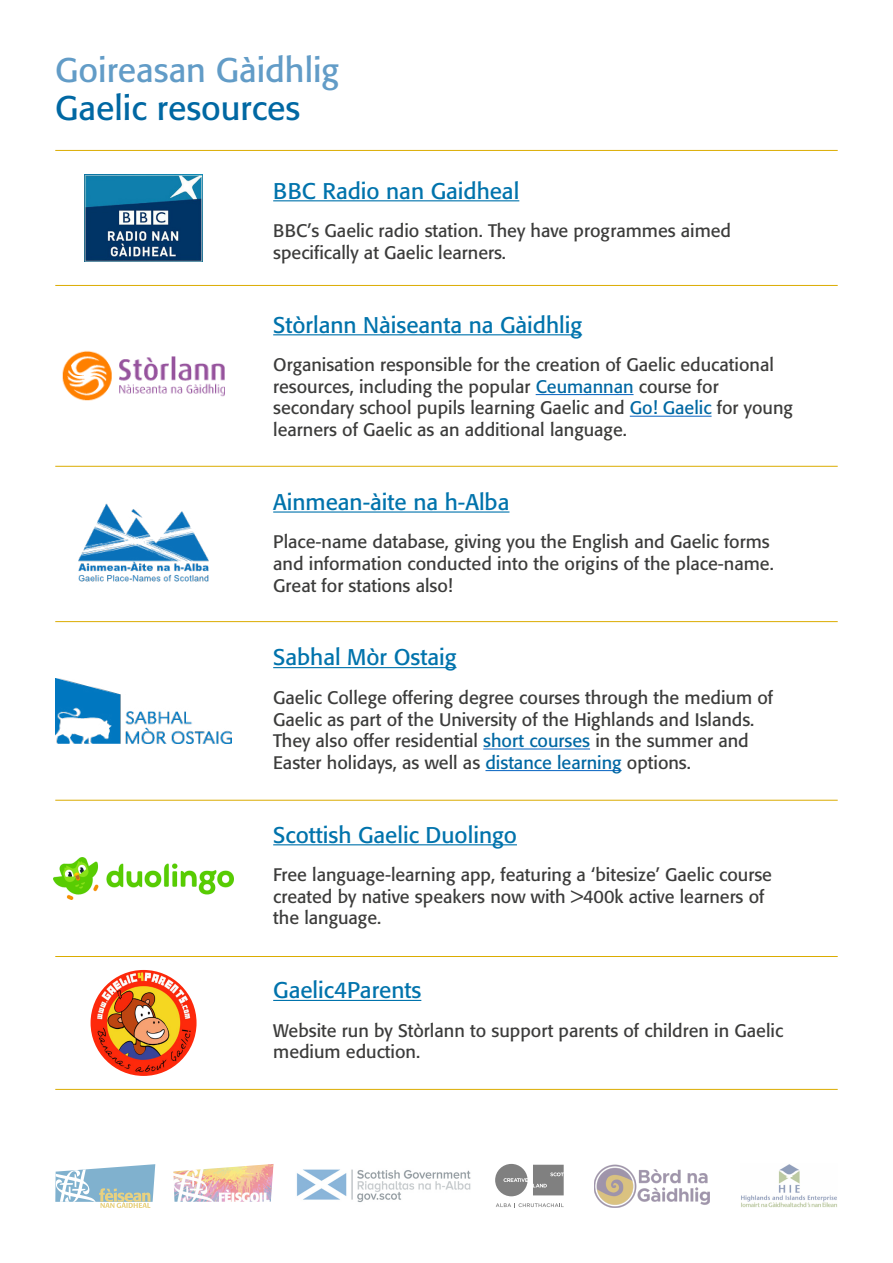
<style>
.page{position:relative;width:893px;height:1263px;background:#fff}
.page>*{position:absolute;margin:0;border:0;box-sizing:border-box;transform-origin:0 0}
.t1{font:33.75px "Formata";color:#629cc7}
.t2{font:33.75px "Formata";color:#0068a3}
.t3{font:22.5px "Formata";color:#0073ac}
.t4{font:18px/21.6px "Formata";color:#3c3c3b}
.s1{color:#0068a3}
</style>
<div class="page">
<svg style="left:55px;top:1164px;width:100px;height:44px"></svg>
<img style="left:173px;top:1164px;width:101px;height:38px">
<img style="left:594px;top:1164px;width:116px;height:44px">
<img style="left:741px;top:1164px;width:96px;height:44px">
<svg style="left:495px;top:1164px;width:69px;height:32px"></svg>
<svg style="left:496px;top:1203px;width:68px;height:5px"></svg>
<img style="left:296px;top:1169px;width:175px;height:33px">
<hr style="left:273px;top:200px;width:246px;height:1px;background:#0073ac">
<hr style="left:273px;top:334px;width:309px;height:1px;background:#0073ac">
<hr style="left:536px;top:394px;width:97px;height:1px;background:#0563c1">
<hr style="left:630px;top:416px;width:82px;height:1px;background:#0563c1">
<hr style="left:273px;top:511px;width:236px;height:2px;background:#0073ac">
<hr style="left:273px;top:667px;width:183px;height:1px;background:#0073ac">
<hr style="left:483px;top:748px;width:107px;height:1px;background:#0563c1">
<hr style="left:485px;top:770px;width:137px;height:1px;background:#0563c1">
<hr style="left:273px;top:844px;width:244px;height:1px;background:#0073ac">
<hr style="left:273px;top:1000px;width:148px;height:1px;background:#0073ac">
<img style="left:78px;top:503px;width:131px;height:79px">
<img style="left:56px;top:678px;width:175px;height:65px">
<img style="left:54px;top:857px;width:179px;height:42px">
<img style="left:91px;top:970px;width:106px;height:106px;border-radius:53px">
<hr style="left:55px;top:466px;width:783px;height:1px;background:#dbac00">
<hr style="left:55px;top:621px;width:783px;height:1px;background:#dbac00">
<hr style="left:55px;top:800px;width:783px;height:1px;background:#dbac00">
<hr style="left:55px;top:956px;width:783px;height:1px;background:#dbac00">
<hr style="left:55px;top:1089px;width:783px;height:1px;background:#dbac00">
<hr style="left:55px;top:285px;width:783px;height:1px;background:#dbac00">
<img style="left:63px;top:351px;width:161px;height:50px">
<hr style="left:55px;top:150px;width:783px;height:1px;background:#dbac00">
<img style="left:84px;top:174px;width:119px;height:87px">
<h1 class="t1" style="left:55px;top:50px;width:285px">Goireasan Gàidhlig</h1>
<h1 class="t2" style="left:55px;top:88px;width:247px">Gaelic resources</h1>
<p class="t3" style="left:273px;top:177px;width:248px">BBC Radio nan Gaidheal</p>
<p class="t4" style="left:273px;top:220px;width:459px">BBC’s Gaelic radio station. They have programmes aimed specifically at Gaelic learners.</p>
<p class="t3" style="left:273px;top:311px;width:310px">Stòrlann Nàiseanta na Gàidhlig</p>
<p class="t4" style="left:273px;top:354px;width:521px">Organisation responsible for the creation of Gaelic educational resources, including the popular <span class="s1">Ceumannan</span> course for secondary school pupils learning Gaelic and <span class="s1">Go! Gaelic</span> for young learners of Gaelic as an additional language.</p>
<p class="t3" style="left:273px;top:488px;width:238px">Ainmean-àite na h-Alba</p>
<p class="t4" style="left:273px;top:531px;width:502px">Place-name database, giving you the English and Gaelic forms and information conducted into the origins of the place-name.<br>Great for stations also!</p>
<p class="t3" style="left:273px;top:644px;width:185px">Sabhal Mòr Ostaig</p>
<p class="t4" style="left:273px;top:687px;width:501px">Gaelic College offering degree courses through the medium of Gaelic as part of the University of the Highlands and Islands.<br>They also offer residential <span class="s1">short courses</span> in the summer and Easter holidays, as well as <span class="s1">distance learning</span> options.</p>
<p class="t3" style="left:273px;top:821px;width:245px">Scottish Gaelic Duolingo</p>
<p class="t4" style="left:273px;top:864px;width:500px">Free language-learning app, featuring a ‘bitesize’ Gaelic course created by native speakers now with &gt;400k active learners of the language.</p>
<p class="t3" style="left:273px;top:976px;width:150px">Gaelic4Parents</p>
<p class="t4" style="left:273px;top:1019px;width:511px">Website run by Stòrlann to support parents of children in Gaelic medium eduction.</p>
</div>
